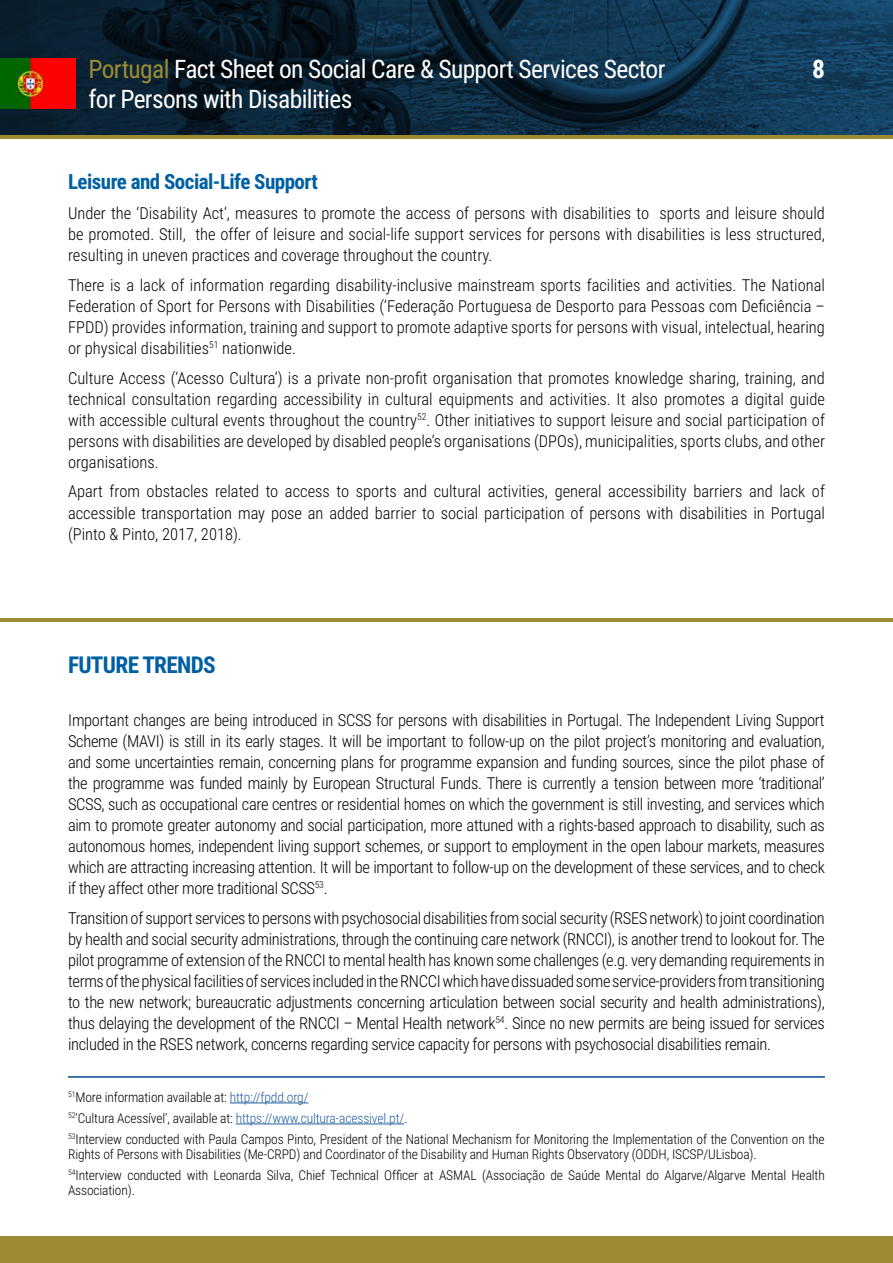
<style>
.page{position:relative;width:893px;height:1263px;background:#fff}
.page>*{position:absolute;margin:0;border:0;box-sizing:border-box;transform-origin:0 0}
.t1{font:25.5px "Roboto Condensed";letter-spacing:-.025em;color:#fff}
.t2{font:700 25.5px "Roboto Condensed";color:#fff}
.t3{font:700 23.25px "Roboto Condensed";letter-spacing:-.03em;color:#0060a2}
.t4{font:700 21px "Roboto Condensed";letter-spacing:-.025em;color:#0060a2}
.t5{font:300 16.5px/21px "Roboto Condensed";color:#000;text-align:justify}
.t6{font:300 13.5px/21px "Roboto Condensed";letter-spacing:-.01em;color:#000}
.s1{color:#9c8b33}
.s2{color:#215e9e}
</style>
<div class="page">
<svg style="left:0;top:0;width:893px;height:135px;background:#0c293d"></svg>
<div style="left:0;top:1237px;width:893px;height:26px;background:#9c8b33"></div>
<hr style="left:0;top:135px;width:893px;height:3px;background:#9c8b33">
<img style="left:0;top:59px;width:76px;height:49px">
<hr style="left:230px;top:1102px;width:78px;height:1px;background:#215e9e">
<hr style="left:236px;top:1123px;width:168px;height:1px;background:#215e9e">
<hr style="left:68px;top:1076px;width:757px;height:2px;background:#004d94">
<hr style="left:0;top:618px;width:893px;height:3px;background:#9c8b33">
<h1 class="t1" style="left:88px;top:51px;width:578px"><span class="s1">Portugal</span> Fact Sheet on Social Care &amp; Support Services Sector</h1>
<h1 class="t2" style="left:812px;top:51px;width:14px">8</h1>
<h1 class="t1" style="left:88px;top:81px;width:265px">for Persons with Disabilities</h1>
<p class="t4" style="left:68px;top:167px;width:251px">Leisure and Social-Life Support</p>
<p class="t5" style="left:68px;top:202px;width:758px">Under the ‘Disability Act’, measures to promote the access of persons with disabilities to sports and leisure should be promoted. Still, the offer of leisure and social-life support services for persons with disabilities is less structured, resulting in uneven practices and coverage throughout the country.</p>
<p class="t5" style="left:68px;top:274px;width:758px">There is a lack of information regarding disability-inclusive mainstream sports facilities and activities. The National Federation of Sport for Persons with Disabilities (‘Federação Portuguesa de Desporto para Pessoas com Deficiência – FPDD) provides information, training and support to promote adaptive sports for persons with visual, intelectual, hearing or physical disabilities<sup>51</sup> nationwide.</p>
<p class="t5" style="left:68px;top:367px;width:758px">Culture Access (‘Acesso Cultura’) is a private non-profit organisation that promotes knowledge sharing, training, and technical consultation regarding accessibility in cultural equipments and activities. It also promotes a digital guide with accessible cultural events throughout the country<sup>52</sup>. Other initiatives to support leisure and social participation of persons with disabilities are developed by disabled people’s organisations (DPOs), municipalities, sports clubs, and other organisations.</p>
<p class="t5" style="left:68px;top:480px;width:758px">Apart from obstacles related to access to sports and cultural activities, general accessibility barriers and lack of accessible transportation may pose an added barrier to social participation of persons with disabilities in Portugal (Pinto &amp; Pinto, 2017, 2018).</p>
<h2 class="t3" style="left:68px;top:649px;width:149px">FUTURE TRENDS</h2>
<p class="t5" style="left:68px;top:709px;width:758px">Important changes are being introduced in SCSS for persons with disabilities in Portugal. The Independent Living Support Scheme (MAVI) is still in its early stages. It will be important to follow-up on the pilot project’s monitoring and evaluation, and some uncertainties remain, concerning plans for programme expansion and funding sources, since the pilot phase of the programme was funded mainly by European Structural Funds. There is currently a tension between more ‘traditional’ SCSS, such as occupational care centres or residential homes on which the government is still investing, and services which aim to promote greater autonomy and social participation, more attuned with a rights-based approach to disability, such as autonomous homes, independent living support schemes, or support to employment in the open labour markets, measures which are attracting increasing attention. It will be important to follow-up on the development of these services, and to check if they affect other more traditional SCSS<sup>53</sup>.</p>
<p class="t5" style="left:68px;top:907px;width:758px">Transition of support services to persons with psychosocial disabilities from social security (RSES network) to joint coordination by health and social security administrations, through the continuing care network (RNCCI), is another trend to lookout for. The pilot programme of extension of the RNCCI to mental health has known some challenges (e.g. very demanding requirements in terms of the physical facilities of services included in the RNCCI which have dissuaded some service-providers from transitioning to the new network; bureaucratic adjustments concerning articulation between social security and health administrations), thus delaying the development of the RNCCI – Mental Health network<sup>54</sup>. Since no new permits are being issued for services included in the RSES network, concerns regarding service capacity for persons with psychosocial disabilities remain.</p>
<p class="t6" style="left:68px;top:1086px;width:758px"><sup>51</sup>More information available at: <span class="s2">http://fpdd.org/<br></span><sup>52</sup>‘Cultura Acessível’, available at: <span class="s2">https://www.cultura-acessivel.pt/</span>.<br><sup>53</sup>Interview conducted with Paula Campos Pinto, President of the National Mechanism for Monitoring the Implementation of the Convention on the</p>
<p class="t6" style="left:68px;top:1143px;width:758px">Rights of Persons with Disabilities (Me-CRPD) and Coordinator of the Disability and Human Rights Observatory (ODDH, ISCSP/ULisboa).<br><sup>54</sup>Interview conducted with Leonarda Silva, Chief Technical Officer at ASMAL (Associação de Saúde Mental do Algarve/Algarve Mental Health</p>
<p class="t6" style="left:68px;top:1179px;width:68px">Association).</p>
</div>
